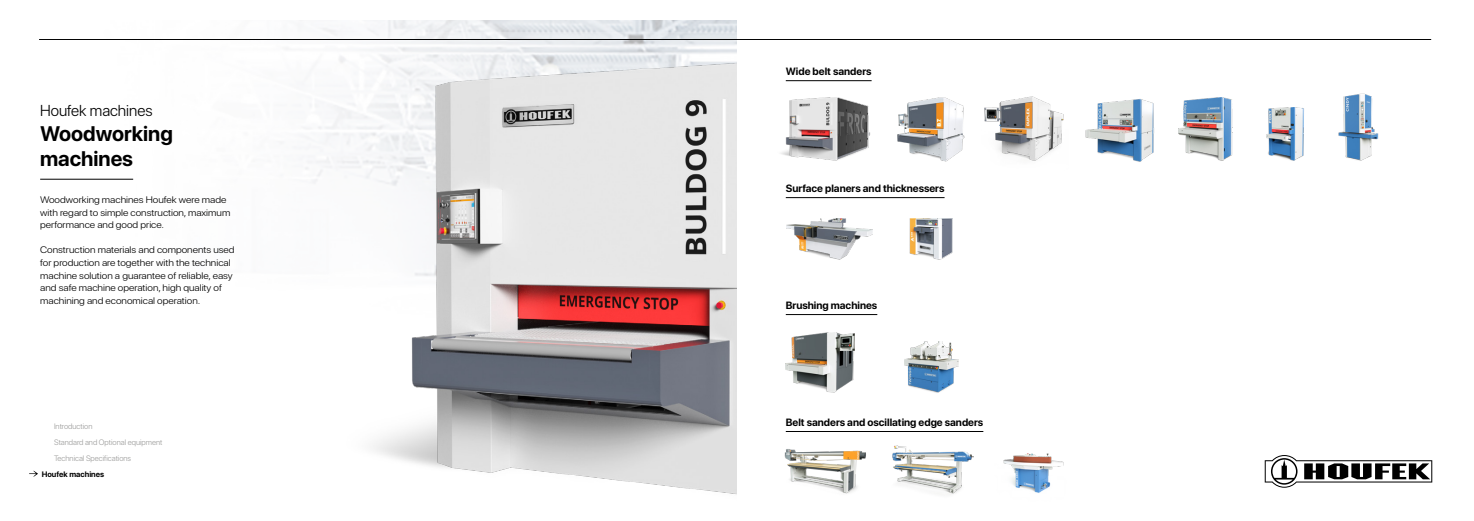
<style>
.page{position:relative;width:1474px;height:521px;background:#fff}
.page>*{position:absolute;margin:0;border:0;box-sizing:border-box;transform-origin:0 0}
.t1{font:700 21px/25.2px "SF Pro Display";color:#000}
.t2{font:300 15.75px "SF Pro Display";color:#000}
.t3{font:700 10.5px "SF Pro Display";color:#000}
.t4{font:300 9.45px/12.6px "SF Pro Display";color:#000;scale:1.11 1}
.t5{font:300 7.88px/15.8px "SF Pro Display";color:#9d9d9c}
.t6{font:700 7.88px "SF Pro Display";color:#000}
</style>
<div class="page">
<img style="left:321px;top:21px;width:416px;height:11px">
<svg style="left:1264px;top:455px;width:168px;height:33px"></svg>
<hr style="left:39px;top:39px;width:1392px;height:1px;background:#000">
<img style="left:1266px;top:108px;width:38px;height:53px">
<img style="left:1338px;top:93px;width:41px;height:68px">
<img style="left:1178px;top:98px;width:53px;height:63px">
<img style="left:1085px;top:99px;width:69px;height:63px">
<img style="left:897px;top:97px;width:68px;height:65px">
<img style="left:984px;top:96px;width:80px;height:65px">
<img style="left:909px;top:219px;width:43px;height:40px">
<img style="left:786px;top:219px;width:86px;height:40px">
<img style="left:781px;top:97px;width:89px;height:64px">
<img style="left:785px;top:332px;width:69px;height:60px">
<img style="left:904px;top:341px;width:54px;height:52px">
<img style="left:784px;top:449px;width:82px;height:45px">
<img style="left:892px;top:445px;width:82px;height:49px">
<img style="left:1003px;top:453px;width:61px;height:40px">
<img style="left:280px;top:62px;width:457px;height:433px">
<svg style="left:29px;top:471px;width:9px;height:6px"></svg>
<hr style="left:40px;top:179px;width:93px;height:1px;background:#000">
<hr style="left:785px;top:80px;width:86px;height:1px;background:#000">
<hr style="left:785px;top:197px;width:159px;height:1px;background:#000">
<hr style="left:785px;top:314px;width:92px;height:1px;background:#000">
<hr style="left:785px;top:431px;width:198px;height:1px;background:#000">
<h2 class="t2" style="left:40px;top:99px;width:114px">Houfek machines</h2>
<h1 class="t1" style="left:40px;top:121px;width:134px">Woodworking machines</h1>
<p class="t4" style="left:40px;top:194px;width:173px">Woodworking machines Houfek were made with regard to simple construction, maximum performance and good price.</p>
<p class="t4" style="left:40px;top:244px;width:177px">Construction materials and components used for production are together with the technical machine solution a guarantee of reliable, easy and safe machine operation, high quality of machining and economical operation.</p>
<p class="t5" style="left:54px;top:419px;width:110px">Introduction<br>Standard and Optional equipment<br>Technical Specifications</p>
<p class="t6" style="left:42px;top:469px;width:64px">Houfek machines</p>
<p class="t3" style="left:785px;top:66px;width:87px">Wide belt sanders</p>
<p class="t3" style="left:785px;top:182px;width:160px">Surface planers and thicknessers</p>
<p class="t3" style="left:785px;top:299px;width:93px">Brushing machines</p>
<p class="t3" style="left:785px;top:416px;width:199px">Belt sanders and oscillating edge sanders</p>
</div>
